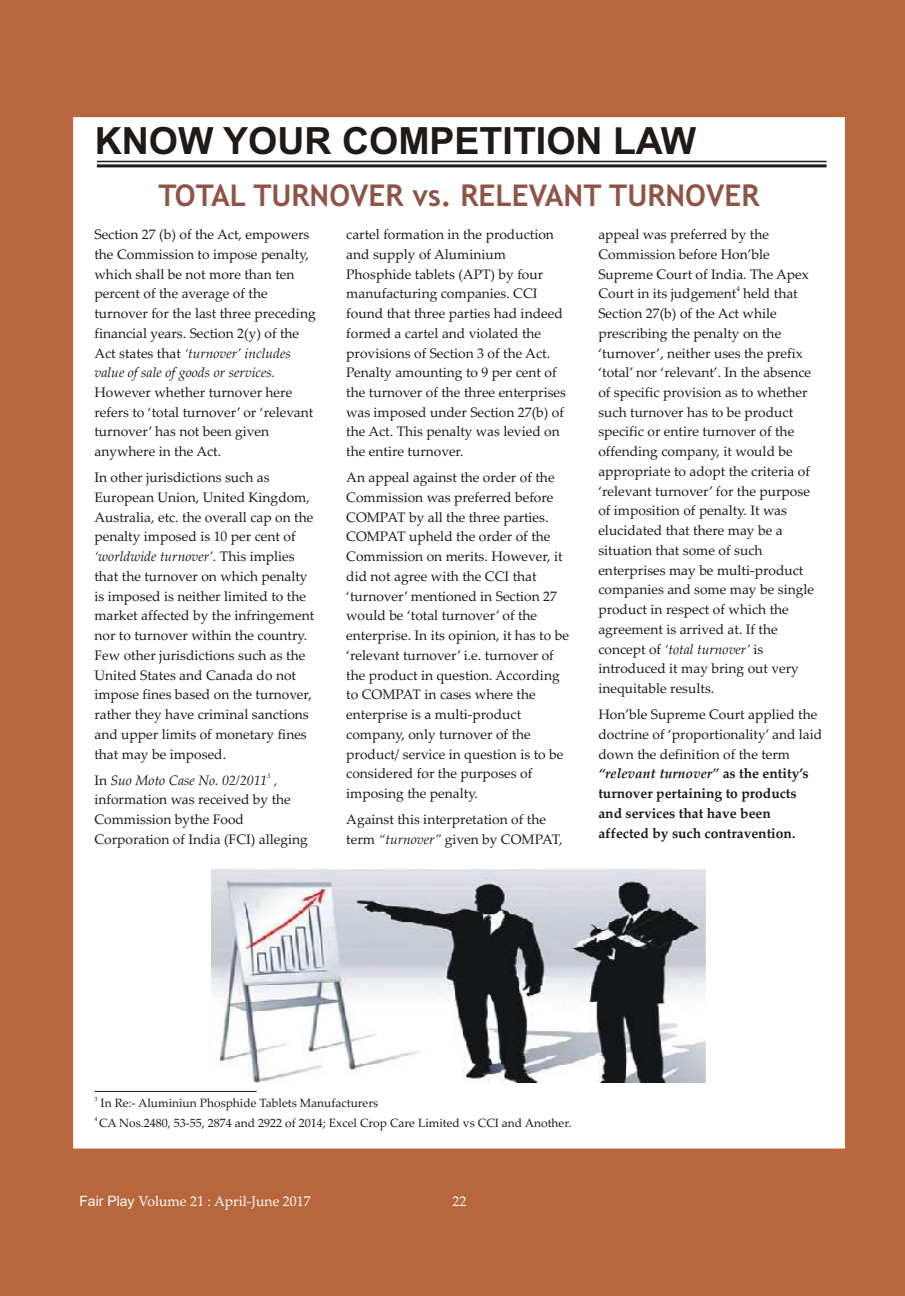
<style>
.page{position:relative;width:905px;height:1296px;background:#fff}
.page>*{position:absolute;margin:0;border:0;box-sizing:border-box;transform-origin:0 0}
.t1{font:700 37.5px "Arial";color:#1f1a17}
.t2{font:700 30px "Trebuchet MS";color:#8f5445}
.t3{font:14.25px "Palatino Linotype";color:#fff}
.t4{font:13.8px/19.8px "Palatino Linotype";color:#1f1a17}
.t5{font:700 13.8px/19.8px "Palatino Linotype";color:#1f1a17}
.t6{font:12px "Palatino Linotype";color:#1f1a17}
.t7{font:italic 6.9px "Palatino Linotype";color:#1f1a17}
.t8{font:6.9px "Palatino Linotype";color:#1f1a17}
.t9{font:6px "Palatino Linotype";color:#1f1a17}
.s1{font-style:italic}
.s2{font-weight:400}
.s3{font-family:"Arial"}
</style>
<div class="page">
<hr style="left:904px;top:0;width:1px;height:1296px;background:#b8663d">
<div style="left:0;top:0;width:904px;height:1296px;background:#b8663d"></div>
<div style="left:73px;top:117px;width:771px;height:1031px;background:#fff"></div>
<hr style="left:97px;top:161px;width:729px;height:1px;background:#1f1a17">
<hr style="left:97px;top:164px;width:729px;height:3px;background:#1f1a17">
<hr style="left:95px;top:1091px;width:162px;height:1px;background:#1f1a17">
<img style="left:211px;top:869px;width:496px;height:214px">
<h1 class="t1" style="left:95px;top:127px;width:603px">KNOW YOUR COMPETITION LAW</h1>
<h2 class="t2" style="left:158px;top:184px;width:602px">TOTAL TURNOVER vs. RELEVANT TURNOVER</h2>
<p class="t4" style="left:94px;top:226px;width:223px">Section 27 (b) of the Act, empowers the Commission to impose penalty, which shall be not more than ten percent of the average of the turnover for the last three preceding financial years. Section 2(y) of the Act states that <span class="s1">‘turnover’ includes value of sale of goods or services.</span></p>
<p class="t4" style="left:94px;top:384px;width:220px">However whether turnover here refers to ‘total turnover’ or ‘relevant turnover’ has not been given anywhere in the Act.</p>
<p class="t4" style="left:94px;top:469px;width:221px">In other jurisdictions such as European Union, United Kingdom, Australia, etc. the overall cap on the penalty imposed is 10 per cent of <span class="s1">‘worldwide turnover’</span>. This implies that the turnover on which penalty is imposed is neither limited to the market affected by the infringement nor to turnover within the country.<br>Few other jurisdictions such as the United States and Canada do not impose fines based on the turnover, rather they have criminal sanctions and upper limits of monetary fines that may be imposed.</p>
<p class="t7" style="left:267px;top:773px;width:5px">3</p>
<p class="t4" style="left:94px;top:772px;width:215px">In <span class="s1">Suo Moto Case No. 02/2011 , </span>information was received by the<br>Commission bythe Food<br>Corporation of India (FCI) alleging</p>
<p class="t4" style="left:346px;top:226px;width:221px">cartel formation in the production and supply of Aluminium<br>Phosphide tablets (APT) by four manufacturing companies. CCI found that three parties had indeed formed a cartel and violated the provisions of Section 3 of the Act.<br>Penalty amounting to 9 per cent of the turnover of the three enterprises was imposed under Section 27(b) of the Act. This penalty was levied on the entire turnover.</p>
<p class="t4" style="left:346px;top:469px;width:224px">An appeal against the order of the<br>Commission was preferred before<br>COMPAT by all the three parties.<br>COMPAT upheld the order of the<br>Commission on merits. However, it did not agree with the CCI that ‘turnover’ mentioned in Section 27 would be ‘total turnover’ of the enterprise. In its opinion, it has to be ‘relevant turnover’ i.e. turnover of the product in question. According to COMPAT in cases where the enterprise is a multi-product company, only turnover of the product/ service in question is to be considered for the purposes of imposing the penalty.</p>
<p class="t4" style="left:346px;top:811px;width:218px">Against this interpretation of the term <span class="s1">“turnover”</span> given by COMPAT,</p>
<p class="t4" style="left:598px;top:226px;width:212px">appeal was preferred by the<br>Commission before Hon’ble<br>Supreme Court of India. The Apex</p>
<p class="t8" style="left:736px;top:286px;width:5px">4</p>
<p class="t4" style="left:598px;top:285px;width:217px">Court in its judgement held that<br>Section 27(b) of the Act while prescribing the penalty on the ‘turnover’, neither uses the prefix ‘total’ nor ‘relevant’. In the absence of specific provision as to whether such turnover has to be product specific or entire turnover of the offending company, it would be appropriate to adopt the criteria of ‘relevant turnover’ for the purpose of imposition of penalty. It was elucidated that there may be a situation that some of such enterprises may be multi-product companies and some may be single product in respect of which the agreement is arrived at. If the concept of <span class="s1">‘total turnover’</span> is introduced it may bring out very inequitable results.</p>
<p class="t5" style="left:598px;top:706px;width:225px"><span class="s2">Hon’ble Supreme Court applied the doctrine of ‘proportionality’ and laid down the definition of the term </span><span class="s1">“relevant turnover”</span> as the entity’s turnover pertaining to products and services that have been affected by such contravention.</p>
<p class="t9" style="left:95px;top:1097px;width:5px">3</p>
<p class="t6" style="left:101px;top:1099px;width:279px">In Re:- Aluminiun Phosphide Tablets Manufacturers</p>
<p class="t9" style="left:95px;top:1116px;width:4px">4</p>
<p class="t6" style="left:99px;top:1118px;width:473px">CA Nos.2480, 53-55, 2874 and 2922 of 2014; Excel Crop Care Limited vs CCI and Another.</p>
<p class="t3" style="left:79px;top:1196px;width:233px"><span class="s3">Fair Play</span> Volume 21 : April-June 2017</p>
<p class="t3" style="left:452px;top:1196px;width:15px">22</p>
</div>
